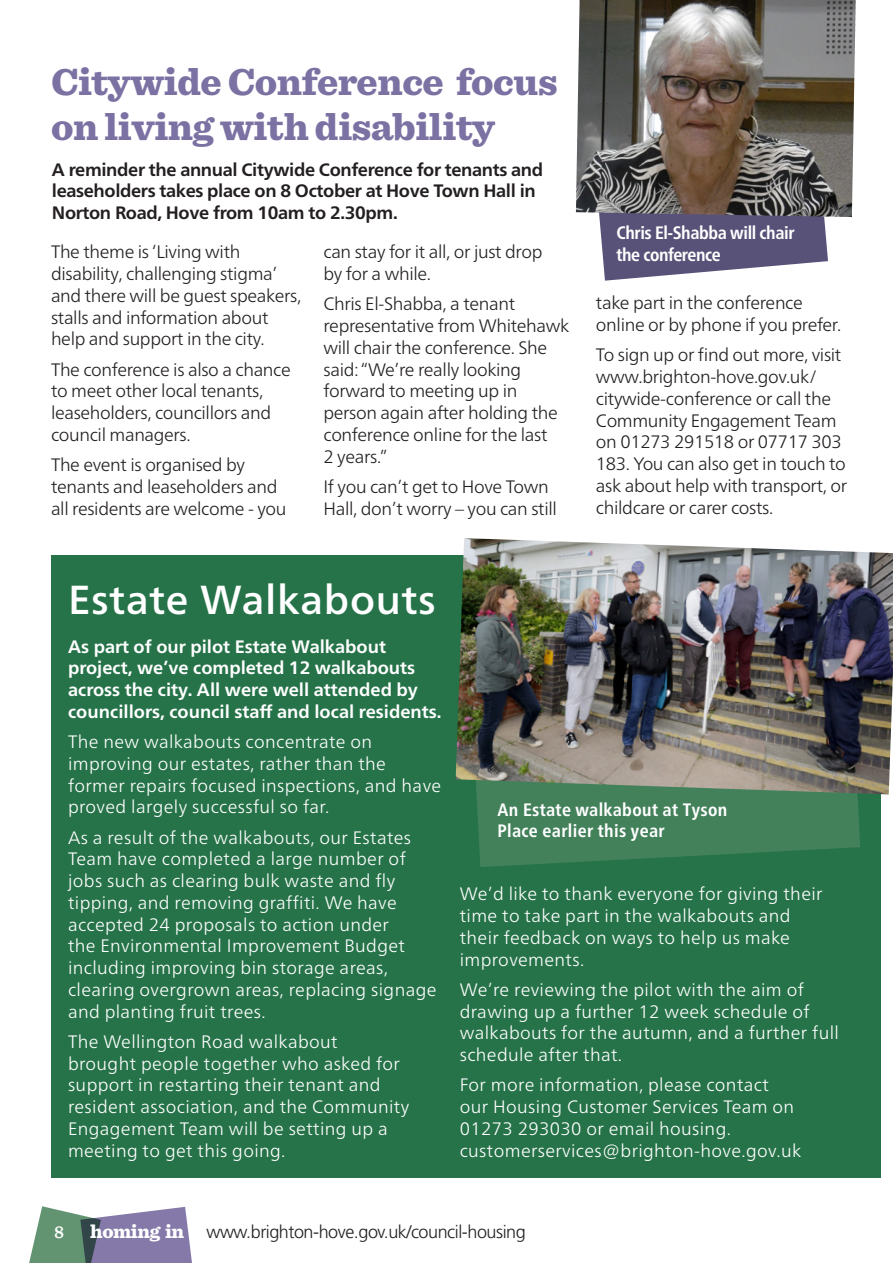
<style>
.page{position:relative;width:893px;height:1263px;background:#fff}
.page>*{position:absolute;margin:0;border:0;box-sizing:border-box;transform-origin:0 0}
.BODY_COPY{font:500 40.5px "Frutiger Neue LT Pro";letter-spacing:.02em;color:#fff}
.Main_Article_HEADING{font:900 39px/45px "Sentinel";letter-spacing:-.01em;color:#7c71a3}
.BODY_COPY-2{font:300 18px/21.8px "Frutiger Neue LT Pro";letter-spacing:.02em;color:#fff}
.BODY_COPY-3{font:300 18px/21.8px "Frutiger Neue LT Pro";letter-spacing:-.02em;color:#231f20}
.BODY_COPY-4{font:700 18px/21.8px "Frutiger Neue LT Pro";color:#fff}
.BODY_COPY-5{font:700 18px/21.8px "Frutiger Neue LT Pro";letter-spacing:-.02em;color:#231f20}
.t1{font:300 18px "Frutiger";letter-spacing:-.025em;color:#231f20}
.BODY_COPY-6{font:700 condensed 18px/21.8px "Frutiger Neue LT Pro";letter-spacing:.02em;color:#fff}
.BODY_COPY-7{font:700 condensed 18px/21.8px "Frutiger Neue LT Pro";letter-spacing:-.02em;color:#fff}
.t2{font:600 18px "Sentinel";color:#fff}
.s1{font-family:"Sentinel";font-weight:900;font-size:19.5px;color:#fff}
</style>
<div class="page">
<svg style="left:29px;top:1206px;width:163px;height:57px"></svg>
<div style="left:51px;top:555px;width:829px;height:623px;background:#267349"></div>
<svg style="left:599px;top:217px;width:229px;height:64px;fill:#595278"></svg>
<img style="left:576px;top:0;width:280px;height:217px">
<svg style="left:476px;top:794px;width:384px;height:73px;background:#3e7e58"></svg>
<img style="left:456px;top:538px;width:437px;height:256px">
<h2 class="Main_Article_HEADING" style="left:51px;top:58px;width:508px">Citywide Conference focus on living with disability</h2>
<p class="BODY_COPY-5" style="left:52px;top:158px;width:493px">A reminder the annual Citywide Conference for tenants and leaseholders takes place on 8 October at Hove Town Hall in<br>Norton Road, Hove from 10am to 2.30pm.</p>
<p class="BODY_COPY-3" style="left:51px;top:241px;width:252px">The theme is ‘Living with disability, challenging stigma’ and there will be guest speakers, stalls and information about help and support in the city.</p>
<p class="BODY_COPY-3" style="left:51px;top:358px;width:241px">The conference is also a chance to meet other local tenants, leaseholders, councillors and council managers.</p>
<p class="BODY_COPY-3" style="left:51px;top:454px;width:237px">The event is organised by tenants and leaseholders and all residents are welcome - you</p>
<p class="BODY_COPY-3" style="left:323px;top:241px;width:220px">can stay for it all, or just drop by for a while.</p>
<p class="BODY_COPY-3" style="left:323px;top:293px;width:247px">Chris El-Shabba, a tenant representative from Whitehawk will chair the conference. She said: “We’re really looking forward to meeting up in person again after holding the conference online for the last<br>2 years.”</p>
<p class="BODY_COPY-3" style="left:323px;top:475px;width:235px">If you can’t get to Hove Town<br>Hall, don’t worry – you can still</p>
<p class="BODY_COPY-7" style="left:616px;top:222px;width:180px">Chris El-Shabba will chair the conference</p>
<p class="BODY_COPY-3" style="left:596px;top:292px;width:247px">take part in the conference online or by phone if you prefer.</p>
<p class="BODY_COPY-3" style="left:596px;top:344px;width:253px">To sign up or find out more, visit www.brighton-hove.gov.uk/ citywide-conference or call the<br>Community Engagement Team on 01273 291518 or 07717 303<br>183. You can also get in touch to ask about help with transport, or childcare or carer costs.</p>
<p class="BODY_COPY" style="left:68px;top:575px;width:369px">Estate Walkabouts</p>
<p class="BODY_COPY-4" style="left:68px;top:635px;width:375px">As part of our pilot Estate Walkabout project, we’ve completed 12 walkabouts across the city. All were well attended by councillors, council staff and local residents.</p>
<p class="BODY_COPY-2" style="left:68px;top:731px;width:375px">The new walkabouts concentrate on improving our estates, rather than the former repairs focused inspections, and have proved largely successful so far.</p>
<p class="BODY_COPY-2" style="left:68px;top:826px;width:370px">As a result of the walkabouts, our Estates Team have completed a large number of jobs such as clearing bulk waste and fly tipping, and removing graffiti. We have accepted 24 proposals to action under<br>the Environmental Improvement Budget including improving bin storage areas, clearing overgrown areas, replacing signage and planting fruit trees.</p>
<p class="BODY_COPY-2" style="left:68px;top:1030px;width:343px">The Wellington Road walkabout brought people together who asked for support in restarting their tenant and resident association, and the Community Engagement Team will be setting up a meeting to get this going.</p>
<p class="BODY_COPY-6" style="left:497px;top:798px;width:231px">An Estate walkabout at Tyson<br>Place earlier this year</p>
<p class="BODY_COPY-2" style="left:460px;top:883px;width:364px">We’d like to thank everyone for giving their time to take part in the walkabouts and their feedback on ways to help us make improvements.</p>
<p class="BODY_COPY-2" style="left:460px;top:979px;width:381px">We’re reviewing the pilot with the aim of drawing up a further 12 week schedule of walkabouts for the autumn, and a further full schedule after that.</p>
<p class="BODY_COPY-2" style="left:460px;top:1074px;width:343px">For more information, please contact our Housing Customer Services Team on 01273 293030 or email housing. customerservices@brighton-hove.gov.uk</p>
<p class="t2" style="left:54px;top:1218px;width:12px">8</p>
<p class="t1" style="left:90px;top:1221px;width:437px"><span class="s1">homing in</span> www.brighton-hove.gov.uk/council-housing</p>
</div>
